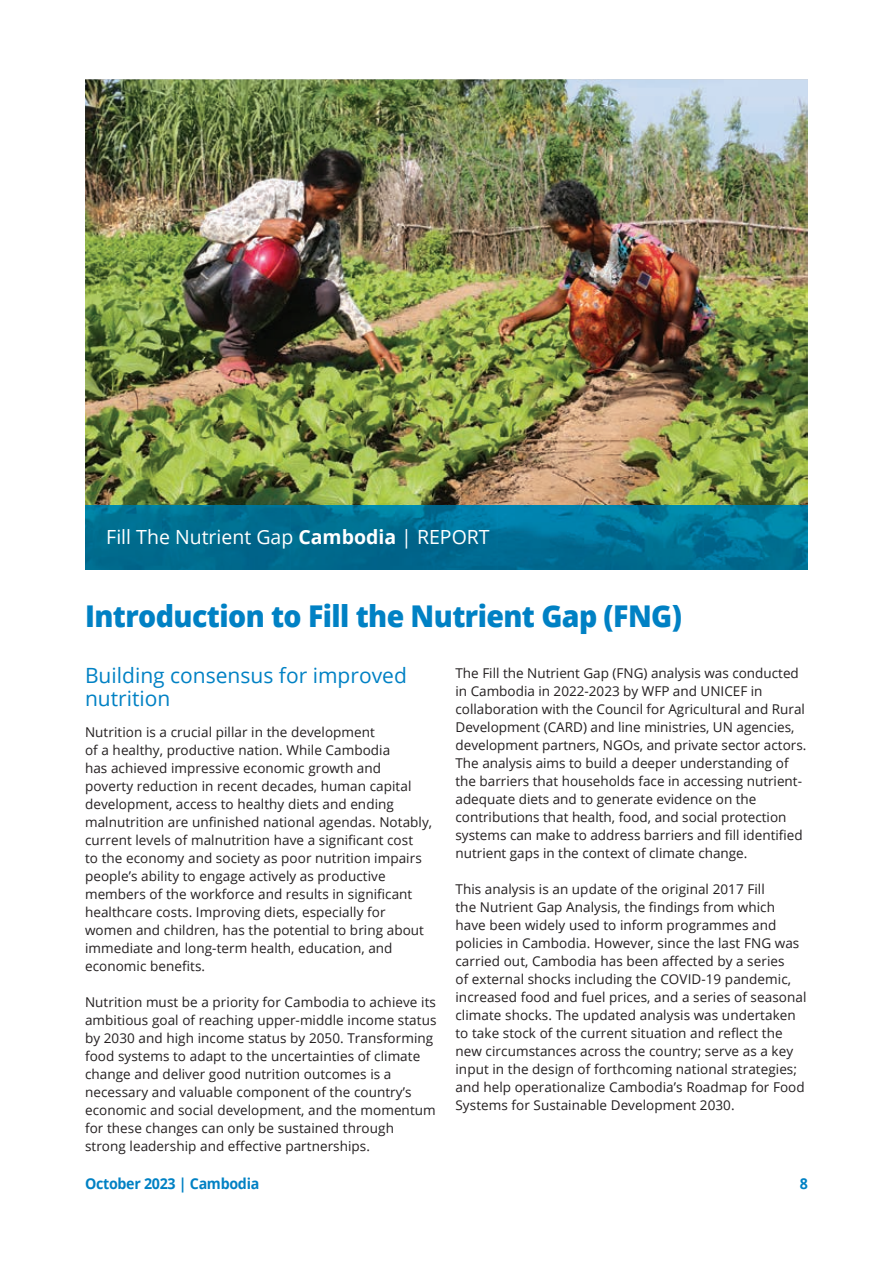
<style>
.page{position:relative;width:893px;height:1263px;background:#fff}
.page>*{position:absolute;margin:0;border:0;box-sizing:border-box;transform-origin:0 0}
.t1{font:800 30px "Open Sans";letter-spacing:-.02em;color:#0081c4;scale:.95 1}
.t2{font:21px/22.5px "Open Sans";color:#0081c4}
.t3{font:19.5px "Open Sans";color:#fff}
.t4{font:700 15px "Open Sans";letter-spacing:-.02em;color:#0081c4;scale:.95 1}
.t5{font:13.5px/18px "Open Sans";letter-spacing:.005em;color:#231f20}
.s1{font-weight:700}
</style>
<div class="page">
<img style="left:85px;top:79px;width:723px;height:426px">
<img style="left:85px;top:505px;width:723px;height:64px">
<h3 class="t3" style="left:106px;top:523px;width:385px">Fill The Nutrient Gap <span class="s1">Cambodia</span> | REPORT</h3>
<h1 class="t1" style="left:85px;top:593px;width:630px">Introduction to Fill the Nutrient Gap (FNG)</h1>
<h2 class="t2" style="left:85px;top:664px;width:323px">Building consensus for improved nutrition</h2>
<p class="t5" style="left:85px;top:723px;width:349px">Nutrition is a crucial pillar in the development<br>of a healthy, productive nation. While Cambodia<br>has achieved impressive economic growth and poverty reduction in recent decades, human capital development, access to healthy diets and ending malnutrition are unfinished national agendas. Notably, current levels of malnutrition have a significant cost<br>to the economy and society as poor nutrition impairs people’s ability to engage actively as productive members of the workforce and results in significant healthcare costs. Improving diets, especially for women and children, has the potential to bring about immediate and long-term health, education, and economic benefits.</p>
<p class="t5" style="left:85px;top:993px;width:353px">Nutrition must be a priority for Cambodia to achieve its ambitious goal of reaching upper-middle income status by 2030 and high income status by 2050. Transforming food systems to adapt to the uncertainties of climate change and deliver good nutrition outcomes is a necessary and valuable component of the country’s economic and social development, and the momentum for these changes can only be sustained through strong leadership and effective partnerships.</p>
<p class="t5" style="left:455px;top:663px;width:352px">The Fill the Nutrient Gap (FNG) analysis was conducted in Cambodia in 2022-2023 by WFP and UNICEF in collaboration with the Council for Agricultural and Rural Development (CARD) and line ministries, UN agencies, development partners, NGOs, and private sector actors.<br>The analysis aims to build a deeper understanding of the barriers that households face in accessing nutrient&shy;adequate diets and to generate evidence on the contributions that health, food, and social protection systems can make to address barriers and fill identified nutrient gaps in the context of climate change.</p>
<p class="t5" style="left:455px;top:879px;width:352px">This analysis is an update of the original 2017 Fill<br>the Nutrient Gap Analysis, the findings from which have been widely used to inform programmes and policies in Cambodia. However, since the last FNG was carried out, Cambodia has been affected by a series<br>of external shocks including the COVID-19 pandemic, increased food and fuel prices, and a series of seasonal climate shocks. The updated analysis was undertaken to take stock of the current situation and reflect the new circumstances across the country; serve as a key input in the design of forthcoming national strategies; and help operationalize Cambodia’s Roadmap for Food Systems for Sustainable Development 2030.</p>
<p class="t4" style="left:85px;top:1173px;width:185px">October 2023 | Cambodia</p>
<p class="t4" style="left:800px;top:1173px;width:10px">8</p>
</div>
